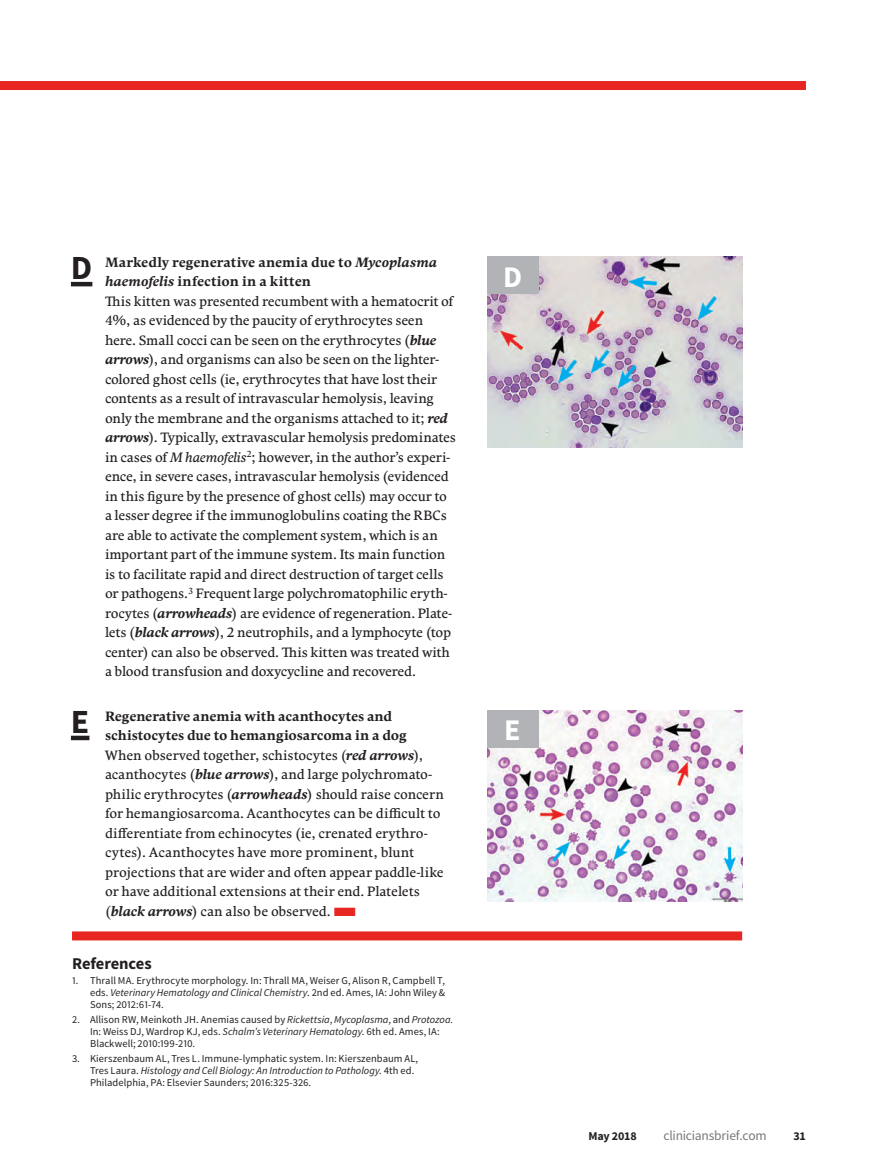
<style>
.page{position:relative;width:878px;height:1175px;background:#fff}
.page>*{position:absolute;margin:0;border:0;box-sizing:border-box;transform-origin:0 0}
.t1{font:700 33.75px "Source Sans Pro";color:#231f20}
.t2{font:700 30px "Source Sans Pro";color:#fff}
.t3{font:700 16.5px "Source Sans Pro";letter-spacing:-.01em;color:#231f20}
.t4{font:13.5px/19.5px "Comenia Serif Pro";letter-spacing:-.01em;color:#231f20}
.t5{font:13.5px "Source Sans Pro";letter-spacing:-.015em;color:#76787b}
.t6{font:700 12px "Source Sans Pro";letter-spacing:-.015em;color:#231f20}
.t7{font:10.5px/12px "Source Sans Pro";letter-spacing:.005em;color:#231f20}
.s1{font-weight:700}
.s2{font-weight:700;font-style:italic}
.s3{font-style:italic}
.s4{color:#e72621}
</style>
<div class="page">
<div style="left:0;top:81px;width:806px;height:9px;background:#e72621"></div>
<div style="left:72px;top:931px;width:670px;height:9px;background:#e72621"></div>
<hr style="left:71px;top:282px;width:21px;height:4px;background:#231f20">
<div style="left:71px;top:735px;width:18px;height:5px;background:#231f20"></div>
<img style="left:487px;top:256px;width:255px;height:191px">
<img style="left:487px;top:710px;width:255px;height:191px">
<div style="left:487px;top:256px;width:51px;height:38px;background:#b2b3b7"></div>
<div style="left:487px;top:710px;width:51px;height:38px;background:#b2b3b7"></div>
<h1 class="t1" style="left:71px;top:246px;width:23px">D</h1>
<p class="t4" style="left:105px;top:252px;width:352px"><span class="s1">Markedly regenerative anemia due to</span> <span class="s2">Mycoplasma haemofelis</span> <span class="s1">infection in a kitten<br></span>This kitten was presented recumbent with a hematocrit of 4%, as evidenced by the paucity of erythrocytes seen here. Small cocci can be seen on the erythrocytes (<span class="s2">blue arrows</span>), and organisms can also be seen on the lighter&shy;colored ghost cells (ie, erythrocytes that have lost their contents as a result of intravascular hemolysis, leaving only the membrane and the organisms attached to it; <span class="s2">red arrows</span>). Typically, extravascular hemolysis predominates in cases of <span class="s3">M haemofelis</span><sup>2</sup>; however, in the author’s experi&shy;ence, in severe cases, intravascular hemolysis (evidenced in this figure by the presence of ghost cells) may occur to a lesser degree if the immunoglobulins coating the RBCs are able to activate the complement system, which is an important part of the immune system. Its main function is to facilitate rapid and direct destruction of target cells or pathogens.<sup>3</sup> Frequent large polychromatophilic eryth&shy;rocytes (<span class="s2">arrowheads</span>) are evidence of regeneration. Plate&shy;lets (<span class="s2">black arrows</span>), 2 neutrophils, and a lymphocyte (top center) can also be observed. This kitten was treated with a blood transfusion and doxycycline and recovered.</p>
<h1 class="t1" style="left:71px;top:699px;width:20px">E</h1>
<p class="t4" style="left:105px;top:706px;width:340px"><span class="s1">Regenerative anemia with acanthocytes and schistocytes due to hemangiosarcoma in a dog </span>When observed together, schistocytes (<span class="s2">red arrows</span>), acanthocytes (<span class="s2">blue arrows</span>), and large polychromato&shy;philic erythrocytes (<span class="s2">arrowheads</span>) should raise concern for hemangiosarcoma. Acanthocytes can be difficult to differentiate from echinocytes (ie, crenated erythro&shy;cytes). Acanthocytes have more prominent, blunt projections that are wider and often appear paddle-like or have additional extensions at their end. Platelets (<span class="s2">black arrows</span>) can also be observed. <span class="s4">■</span></p>
<p class="t3" style="left:72px;top:953px;width:81px">References</p>
<p class="t7" style="left:90px;top:975px;width:357px;text-align:justify;text-indent:-18px">1. Thrall MA. Erythrocyte morphology. In: Thrall MA, Weiser G, Alison R, Campbell T, eds. <span class="s3">Veterinary Hematology and Clinical Chemistry</span>. 2nd ed. Ames, IA: John Wiley &amp; Sons; 2012:61-74.</p>
<p class="t7" style="left:90px;top:1014px;width:365px;text-indent:-18px">2. Allison RW, Meinkoth JH. Anemias caused by <span class="s3">Rickettsia</span>, <span class="s3">Mycoplasma</span>, and <span class="s3">Protozoa.<br></span>In: Weiss DJ, Wardrop KJ, eds. <span class="s3">Schalm’s Veterinary Hematology</span>. 6th ed. Ames, IA:<br>Blackwell; 2010:199-210.</p>
<p class="t7" style="left:90px;top:1053px;width:330px;text-indent:-18px">3. Kierszenbaum AL, Tres L. Immune-lymphatic system. In: Kierszenbaum AL,<br>Tres Laura. <span class="s3">Histology and Cell Biology: An Introduction to Pathology</span>. 4th ed.<br>Philadelphia, PA: Elsevier Saunders; 2016:325-326.</p>
<h2 class="t2" style="left:503px;top:257px;width:21px">D</h2>
<h2 class="t2" style="left:504px;top:711px;width:18px">E</h2>
<p class="t6" style="left:588px;top:1128px;width:50px">May 2018</p>
<p class="t5" style="left:663px;top:1127px;width:105px">cliniciansbrief.com</p>
<p class="t6" style="left:793px;top:1128px;width:14px">31</p>
</div>
